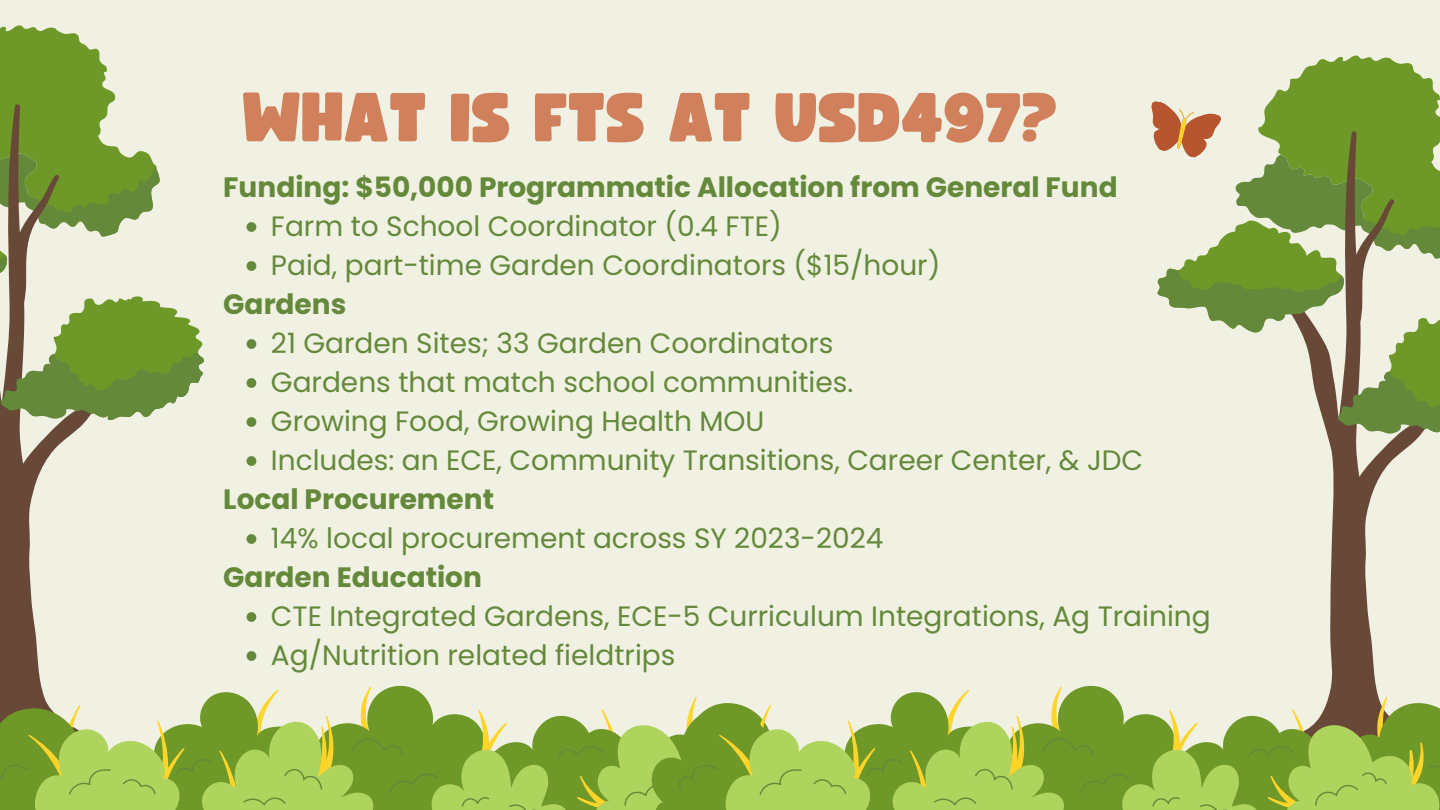
<style>
.page{position:relative;width:1440px;height:810px;background:#f0f1e3}
.page>*{position:absolute;margin:0;border:0;box-sizing:border-box;transform-origin:0 0}
.t1{font:68px "Funtastic";color:#d1805c}
.t2{font:28px "Poppins";color:#64893a}
.t3{font:700 28px "Poppins";color:#64893a}
</style>
<div class="page">
<svg style="left:0;top:422px;width:85px;height:261px"></svg>
<svg style="left:0;top:25px;width:204px;height:397px"></svg>
<svg style="left:1328px;top:437px;width:91px;height:246px"></svg>
<svg style="left:1182px;top:231px;width:184px;height:206px;fill:#6e9827"></svg>
<svg style="left:1234px;top:55px;width:206px;height:205px"></svg>
<svg style="left:1395px;top:435px;width:26px;height:2px"></svg>
<svg style="left:1157px;top:268px;width:283px;height:167px"></svg>
<svg style="left:0;top:686px;width:1440px;height:124px"></svg>
<svg style="left:1151px;top:101px;width:70px;height:57px"></svg>
<svg style="left:247px;top:222px;width:9px;height:10px"></svg>
<svg style="left:247px;top:261px;width:9px;height:10px"></svg>
<svg style="left:247px;top:339px;width:9px;height:10px"></svg>
<svg style="left:247px;top:378px;width:9px;height:10px"></svg>
<svg style="left:247px;top:417px;width:9px;height:10px"></svg>
<svg style="left:247px;top:456px;width:9px;height:10px"></svg>
<svg style="left:247px;top:534px;width:9px;height:10px"></svg>
<svg style="left:247px;top:612px;width:9px;height:10px"></svg>
<svg style="left:247px;top:651px;width:9px;height:10px"></svg>
<p class="t1" style="left:243px;top:87px;width:817px">WHAT IS FTS AT USD497?</p>
<p class="t3" style="left:223px;top:168px;width:896px">Funding: $50,000 Programmatic Allocation from General Fund</p>
<h1 class="t2" style="left:271px;top:207px;width:513px">Farm to School Coordinator (0.4 FTE)</h1>
<p class="t2" style="left:271px;top:246px;width:671px">Paid, part-time Garden Coordinators ($15/hour)</p>
<h2 class="t3" style="left:223px;top:285px;width:125px">Gardens</h2>
<p class="t2" style="left:271px;top:324px;width:564px">21 Garden Sites; 33 Garden Coordinators</p>
<p class="t2" style="left:271px;top:363px;width:584px">Gardens that match school communities.</p>
<h2 class="t2" style="left:271px;top:402px;width:495px">Growing Food, Growing Health MOU</h2>
<p class="t2" style="left:271px;top:441px;width:874px">Includes: an ECE, Community Transitions, Career Center, &amp; JDC</p>
<p class="t3" style="left:223px;top:480px;width:272px">Local Procurement</p>
<p class="t2" style="left:271px;top:519px;width:614px">14% local procurement across SY 2023-2024</p>
<p class="t3" style="left:223px;top:558px;width:260px">Garden Education</p>
<h2 class="t2" style="left:271px;top:597px;width:941px">CTE Integrated Gardens, ECE-5 Curriculum Integrations, Ag Training</h2>
<p class="t2" style="left:271px;top:636px;width:406px">Ag/Nutrition related fieldtrips</p>
</div>
